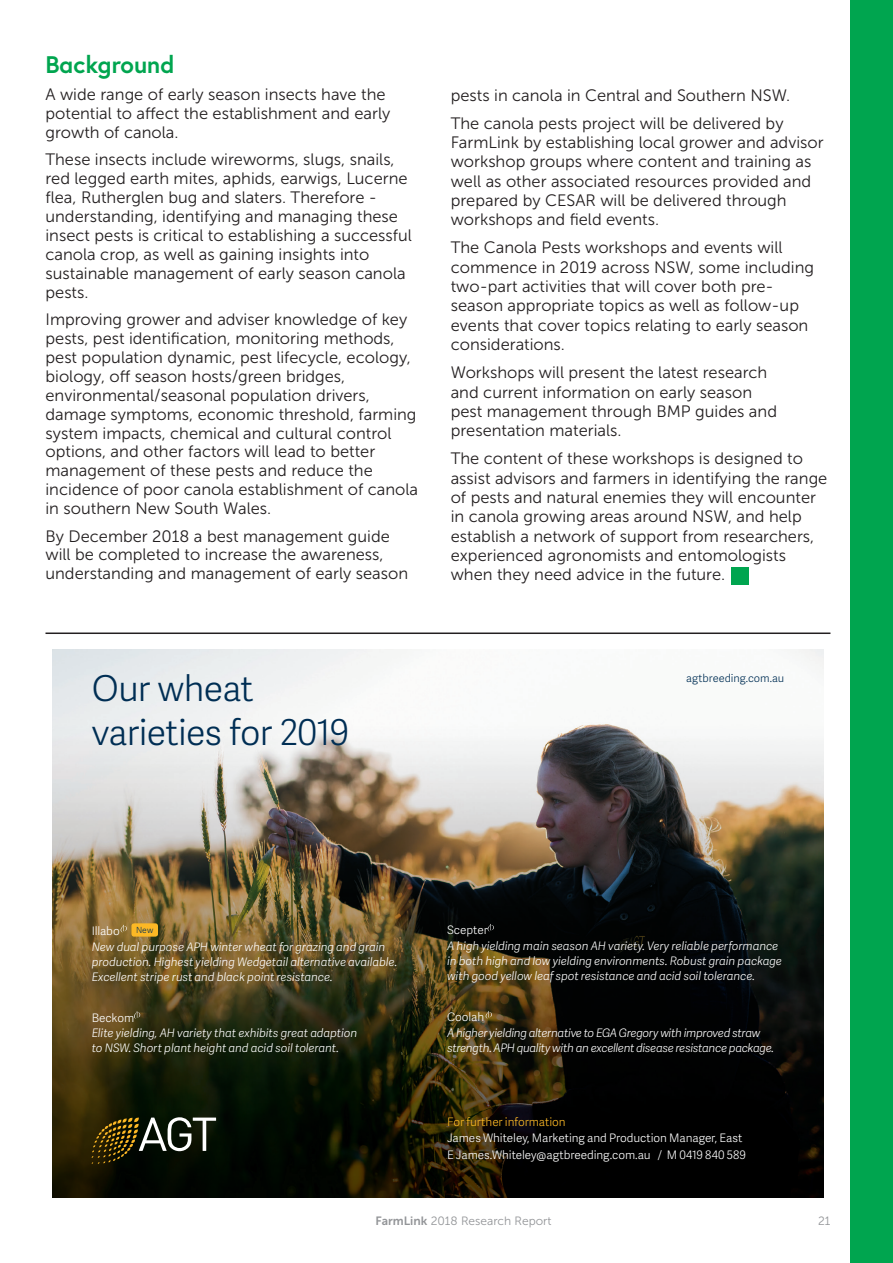
<style>
.page{position:relative;width:893px;height:1263px;background:#fff}
.page>*{position:absolute;margin:0;border:0;box-sizing:border-box;transform-origin:0 0}
.t1{font:300 35.55px/43.8px "Adelle Sans";letter-spacing:-.02em;color:#002e54}
.Project_headings_-_b{font:700 24px "Europa";color:#00a54f}
.Project_body_text{font:16.5px/18.9px "Museo Sans 300";color:#231f20}
.Footer_Text{font:12px "Museo Sans 300";color:#939598}
.t2{font:italic 300 11.7px/15.3px "Adelle Sans";letter-spacing:-.01em;color:#fff}
.t3{font:300 11.7px/16px "Adelle Sans";letter-spacing:-.005em;color:#fff}
.t4{font:300 10.95px "Adelle Sans";color:#002e54}
.t5{font:300 8.4px "Adelle Sans";color:#002e54}
.s1{font-style:normal}
.s2{color:#fcb825}
.s3{font-family:"Museo Sans 700"}
</style>
<div class="page">
<div style="left:850px;top:0;width:43px;height:1263px;background:#00a54f"></div>
<div style="left:731px;top:568px;width:17px;height:17px;background:#00a54f"></div>
<img style="left:52px;top:649px;width:772px;height:548px">
<svg style="left:121px;top:924px;width:6px;height:8px"></svg>
<div style="left:131px;top:923px;width:27px;height:14px;background:#fcb825;border-radius:3px"></div>
<svg style="left:134px;top:1010px;width:6px;height:9px"></svg>
<svg style="left:488px;top:923px;width:6px;height:9px"></svg>
<svg style="left:486px;top:1010px;width:6px;height:9px"></svg>
<svg style="left:92px;top:1117px;width:124px;height:47px;background:#3b3a24"></svg>
<hr style="left:45px;top:632px;width:785px;height:2px;background:#231f20">
<p class="Project_headings_-_b" style="left:45px;top:48px;width:131px">Background</p>
<p class="Project_body_text" style="left:45px;top:85px;width:346px">A wide range of early season insects have the potential to affect the establishment and early growth of canola.</p>
<p class="Project_body_text" style="left:45px;top:150px;width:368px">These insects include wireworms, slugs, snails, red legged earth mites, aphids, earwigs, Lucerne flea, Rutherglen bug and slaters. Therefore - understanding, identifying and managing these insect pests is critical to establishing a successful canola crop, as well as gaining insights into sustainable management of early season canola pests.</p>
<p class="Project_body_text" style="left:45px;top:310px;width:374px">Improving grower and adviser knowledge of key pests, pest identification, monitoring methods, pest population dynamic, pest lifecycle, ecology, biology, off season hosts/green bridges, environmental/seasonal population drivers, damage symptoms, economic threshold, farming system impacts, chemical and cultural control options, and other factors will lead to better management of these pests and reduce the incidence of poor canola establishment of canola in southern New South Wales.</p>
<p class="Project_body_text" style="left:45px;top:526px;width:364px">By December 2018 a best management guide will be completed to increase the awareness, understanding and management of early season</p>
<p class="Project_body_text" style="left:451px;top:86px;width:341px">pests in canola in Central and Southern NSW.</p>
<p class="Project_body_text" style="left:451px;top:113px;width:374px;line-height:19.4px">The canola pests project will be delivered by FarmLink by establishing local grower and advisor workshop groups where content and training as well as other associated resources provided and prepared by CESAR will be delivered through workshops and field events.</p>
<p class="Project_body_text" style="left:451px;top:238px;width:365px;line-height:19.4px">The Canola Pests workshops and events will commence in 2019 across NSW, some including two-part activities that will cover both pre&shy;season appropriate topics as well as follow-up events that cover topics relating to early season considerations.</p>
<p class="Project_body_text" style="left:451px;top:363px;width:328px;line-height:19.4px">Workshops will present the latest research and current information on early season pest management through BMP guides and presentation materials.</p>
<p class="Project_body_text" style="left:451px;top:449px;width:378px;line-height:19.4px">The content of these workshops is designed to assist advisors and farmers in identifying the range of pests and natural enemies they will encounter in canola growing areas around NSW, and help establish a network of support from researchers, experienced agronomists and entomologists when they need advice in the future.</p>
<p class="t1" style="left:92px;top:665px;width:259px">Our wheat varieties for 2019</p>
<p class="t4" style="left:686px;top:670px;width:100px">agtbreeding.com.au</p>
<p class="t3" style="left:92px;top:922px;width:30px">Illabo</p>
<p class="t5" style="left:136px;top:924px;width:19px">New</p>
<p class="t2" style="left:92px;top:938px;width:307px">New dual purpose APH winter wheat for grazing and grain production. Highest yielding Wedgetail alternative available.<br>Excellent stripe rust and black point resistance.</p>
<p class="t2" style="left:92px;top:1009px;width:267px"><span class="s1">Beckom<br></span>Elite yielding, AH variety that exhibits great adaption to NSW. Short plant height and acid soil tolerant.</p>
<p class="t2" style="left:447px;top:922px;width:336px"><span class="s1">Scepter<br></span>A high yielding main season AH variety. Very reliable performance in both high and low yielding environments. Robust grain package with good yellow leaf spot resistance and acid soil tolerance.</p>
<p class="t2" style="left:447px;top:1009px;width:329px"><span class="s1">Coolah<br></span>A higher yielding alternative to EGA Gregory with improved straw strength. APH quality with an excellent disease resistance package.</p>
<p class="t3" style="left:447px;top:1114px;width:300px"><span class="s2">For further information<br></span>James Whiteley, Marketing and Production Manager, East<br>E James.Whiteley@agtbreeding.com.au / M 0419 840 589</p>
<p class="Footer_Text" style="left:375px;top:1215px;width:178px"><span class="s3">FarmLink</span> 2018 Research Report</p>
<p class="Footer_Text" style="left:818px;top:1215px;width:14px">21</p>
</div>
